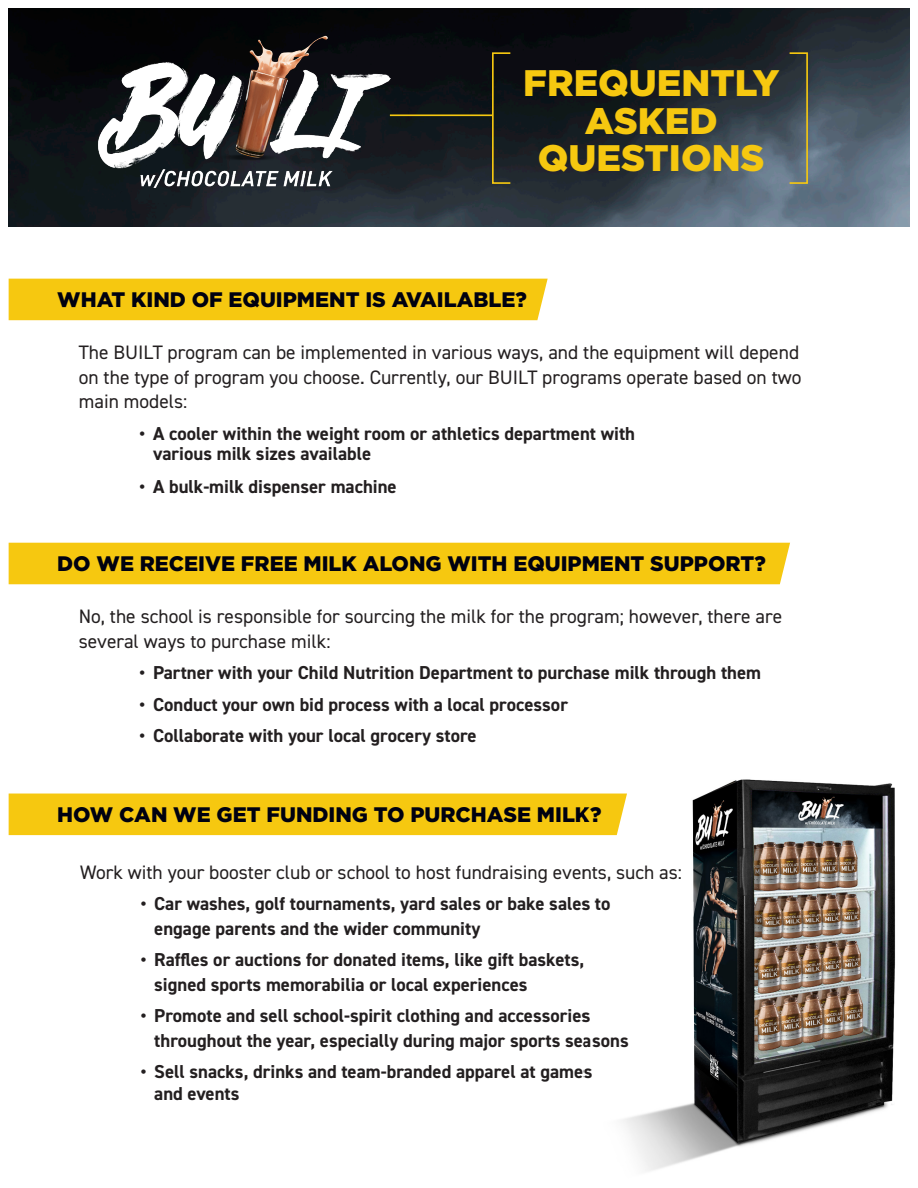
<style>
.page{position:relative;width:918px;height:1188px;background:#fff}
.page>*{position:absolute;margin:0;border:0;box-sizing:border-box;transform-origin:0 0}
.t1{font:900 36.9px "Gotham";color:#f6c810}
.t2{font:900 21px "Gotham";color:#000110}
.t3{font:19.5px/24.6px "DIN2014";color:#231f20}
.t4{font:700 18.75px/24.6px "DIN2014";color:#231f20}
</style>
<div class="page">
<div style="left:9px;top:543px;width:781px;height:41px;background:#f6c810"></div>
<img style="left:9px;top:9px;width:900px;height:218px">
<div style="left:492px;top:52px;width:19px;height:132px;border:2px solid #f6c810"></div>
<div style="left:789px;top:52px;width:19px;height:132px;border:2px solid #f6c810"></div>
<hr style="left:390px;top:114px;width:103px;height:2px;background:#f6c810">
<img style="left:94px;top:28px;width:300px;height:173px">
<div style="left:9px;top:279px;width:539px;height:41px;background:#f6c810"></div>
<div style="left:9px;top:794px;width:576px;height:41px;background:#f6c810"></div>
<img style="left:585px;top:779px;width:311px;height:392px">
<p class="t1" style="left:523px;top:58px;width:258px">FREQUENTLY</p>
<p class="t1" style="left:585px;top:95px;width:134px">ASKED</p>
<p class="t1" style="left:538px;top:132px;width:228px">QUESTIONS</p>
<p class="t2" style="left:57px;top:285px;width:471px">WHAT KIND OF EQUIPMENT IS AVAILABLE?</p>
<p class="t3" style="left:79px;top:340px;width:724px">The BUILT program can be implemented in various ways, and the equipment will depend on the type of program you choose. Currently, our BUILT programs operate based on two main models:</p>
<p class="t4" style="left:153px;top:423px;width:484px;line-height:20.1px;text-indent:-14px">• A cooler within the weight room or athletics department with various milk sizes available</p>
<p class="t4" style="left:140px;top:474px;width:259px">• A bulk-milk dispenser machine</p>
<p class="t2" style="left:57px;top:549px;width:710px">DO WE RECEIVE FREE MILK ALONG WITH EQUIPMENT SUPPORT?</p>
<p class="t3" style="left:79px;top:604px;width:705px">No, the school is responsible for sourcing the milk for the program; however, there are several ways to purchase milk:</p>
<p class="t4" style="left:140px;top:660px;width:623px">• Partner with your Child Nutrition Department to purchase milk through them</p>
<p class="t4" style="left:140px;top:692px;width:430px">• Conduct your own bid process with a local processor</p>
<p class="t4" style="left:140px;top:723px;width:339px">• Collaborate with your local grocery store</p>
<p class="t2" style="left:57px;top:800px;width:546px">HOW CAN WE GET FUNDING TO PURCHASE MILK?</p>
<p class="t3" style="left:80px;top:860px;width:604px">Work with your booster club or school to host fundraising events, such as:</p>
<p class="t4" style="left:154px;top:891px;width:458px;text-indent:-14px">• Car washes, golf tournaments, yard sales or bake sales to engage parents and the wider community</p>
<p class="t4" style="left:154px;top:947px;width:432px;text-indent:-14px">• Raffles or auctions for donated items, like gift baskets, signed sports memorabilia or local experiences</p>
<p class="t4" style="left:154px;top:1003px;width:476px;text-indent:-14px">• Promote and sell school-spirit clothing and accessories throughout the year, especially during major sports seasons</p>
<p class="t4" style="left:154px;top:1061px;width:439px;line-height:21.6px;text-indent:-14px">• Sell snacks, drinks and team-branded apparel at games and events</p>
</div>
